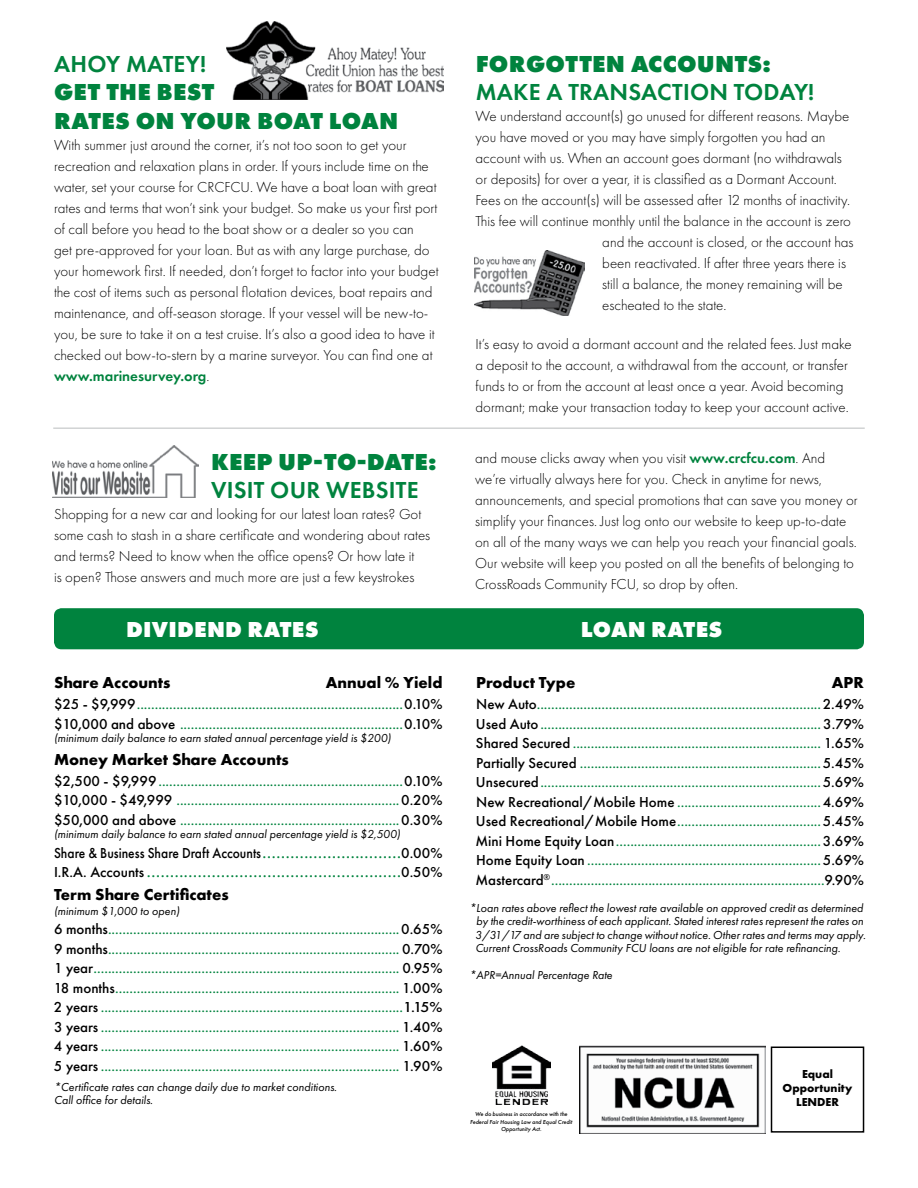
<style>
.page{position:relative;width:918px;height:1188px;background:#fff}
.page>*{position:absolute;margin:0;border:0;box-sizing:border-box;transform-origin:0 0}
.t1{font:800 24px/28.5px "Futura PT";letter-spacing:.01em;color:#00833e}
.t2{font:600 24px "Futura PT";letter-spacing:.01em;color:#00833e}
.t3{font:800 22.5px "Futura PT";letter-spacing:.01em;color:#fff}
.t4{font:700 16.5px "Futura PT";color:#000}
.t5{font:500 15px/19.5px "Futura PT";color:#00833e;text-align:justify}
.t6{font:300 15px/21px "Futura PT";color:#000}
.t7{font:500 15px "Futura";color:#00833e}
.t8{font:500 15px "Futura PT";color:#000;scale:.9 1}
.t9{font:italic 12px/13.5px "Futura PT";color:#000}
.t10{font:700 12px/14.4px "Futura PT";color:#000;text-align:center}
.t11{font:italic 500 6px/7.5px "Futura PT";color:#000;text-align:center}
.s1{font-weight:600;color:#00833e}
.s2{color:#000}
.s3{font-family:"Futura";color:#00833e}
.s4{font-family:"Futura PT";color:#000}
</style>
<div class="page">
<div style="left:54px;top:608px;width:810px;height:41px;background:#00833e;border-radius:8px"></div>
<img style="left:580px;top:1045px;width:185px;height:88px">
<div style="left:771px;top:1047px;width:93px;height:86px;border:2px solid #000"></div>
<img style="left:227px;top:22px;width:216px;height:77px">
<img style="left:52px;top:446px;width:147px;height:51px">
<img style="left:475px;top:250px;width:109px;height:66px">
<hr style="left:53px;top:427px;width:812px;height:2px;background:#d1d3d4">
<img style="left:492px;top:1045px;width:58px;height:60px">
<h1 class="t2" style="left:54px;top:49px;width:153px">AHOY MATEY!</h1>
<h1 class="t1" style="left:54px;top:78px;width:346px">GET THE BEST<br>RATES ON YOUR BOAT LOAN</h1>
<p class="t6" style="left:54px;top:135px;width:386px">With summer just around the corner, it’s not too soon to get your recreation and relaxation plans in order. If yours include time on the water, set your course for CRCFCU. We have a boat loan with great rates and terms that won’t sink your budget. So make us your first port of call before you head to the boat show or a dealer so you can<br>get pre-approved for your loan. But as with any large purchase, do your homework first. If needed, don’t forget to factor into your budget the cost of items such as personal flotation devices, boat repairs and maintenance, and off-season storage. If your vessel will be new-to&shy;you, be sure to take it on a test cruise. It’s also a good idea to have it checked out bow-to-stern by a marine surveyor. You can find one at <span class="s1">www.marinesurvey.org</span>.</p>
<h1 class="t1" style="left:211px;top:447px;width:227px">KEEP UP-TO-DATE:</h1>
<h1 class="t2" style="left:211px;top:475px;width:209px">VISIT OUR WEBSITE</h1>
<p class="t6" style="left:54px;top:504px;width:378px">Shopping for a new car and looking for our latest loan rates? Got some cash to stash in a share certificate and wondering about rates and terms? Need to know when the office opens? Or how late it<br>is open? Those answers and much more are just a few keystrokes</p>
<h2 class="t3" style="left:126px;top:615px;width:194px">DIVIDEND RATES</h2>
<p class="t4" style="left:54px;top:672px;width:118px">Share Accounts</p>
<p class="t4" style="left:326px;top:672px;width:118px">Annual % Yield</p>
<p class="t5" style="left:54px;top:694px;width:390px"><span class="s2">$25 - $9,999</span>..........................................................................<span class="s2">0.10% $10,000 and above</span> ..............................................................<span class="s2">0.10%</span></p>
<p class="t9" style="left:54px;top:731px;width:339px">(minimum daily balance to earn stated annual percentage yield is $200)</p>
<p class="t4" style="left:54px;top:748px;width:236px">Money Market Share Accounts</p>
<p class="t5" style="left:54px;top:771px;width:390px"><span class="s2">$2,500 - $9,999</span>....................................................................<span class="s2">0.10% $10,000 - $49,999</span> ..............................................................<span class="s2">0.20% $50,000 and above</span> .............................................................<span class="s2">0.30%</span></p>
<p class="t9" style="left:54px;top:827px;width:348px">(minimum daily balance to earn stated annual percentage yield is $2,500)</p>
<p class="t8" style="left:54px;top:843px;width:433px">Share &amp; Business Share Draft Accounts<span class="s3">..............................</span>0.00%</p>
<p class="t7" style="left:54px;top:861px;width:390px"><span class="s4">I.R.A. Accounts</span>.......................................................<span class="s4">0.50%</span></p>
<p class="t4" style="left:54px;top:883px;width:176px">Term Share Certificates</p>
<p class="t9" style="left:54px;top:904px;width:127px">(minimum $1,000 to open)</p>
<p class="t5" style="left:54px;top:919px;width:390px"><span class="s2">6 months</span>.................................................................................<span class="s2">0.65% 9 months</span>................................................................................. <span class="s2">0.70% 1 year</span>..................................................................................... <span class="s2">0.95% 18 months</span>............................................................................... <span class="s2">1.00% 2 years</span> ....................................................................................<span class="s2">1.15% 3 years</span> ................................................................................... <span class="s2">1.40% 4 years</span> ................................................................................... <span class="s2">1.60% 5 years</span> ................................................................................... <span class="s2">1.90%</span></p>
<p class="t9" style="left:54px;top:1080px;width:285px">*Certificate rates can change daily due to market conditions.<br>Call office for details.</p>
<h1 class="t1" style="left:476px;top:49px;width:297px">FORGOTTEN ACCOUNTS:</h1>
<h1 class="t2" style="left:476px;top:77px;width:340px">MAKE A TRANSACTION TODAY!</h1>
<p class="t6" style="left:476px;top:106px;width:375px">We understand account(s) go unused for different reasons. Maybe</p>
<p class="t6" style="left:476px;top:127px;width:351px">you have moved or you may have simply forgotten you had an</p>
<p class="t6" style="left:476px;top:148px;width:368px">account with us. When an account goes dormant (no withdrawals</p>
<p class="t6" style="left:476px;top:169px;width:363px">or deposits) for over a year, it is classified as a Dormant Account.</p>
<p class="t6" style="left:476px;top:190px;width:376px">Fees on the account(s) will be assessed after 12 months of inactivity.</p>
<p class="t6" style="left:476px;top:211px;width:377px">This fee will continue monthly until the balance in the account is zero</p>
<p class="t6" style="left:602px;top:232px;width:253px">and the account is closed, or the account has</p>
<p class="t6" style="left:602px;top:253px;width:245px">been reactivated. If after three years there is</p>
<p class="t6" style="left:602px;top:274px;width:242px">still a balance, the money remaining will be</p>
<p class="t6" style="left:602px;top:295px;width:126px">escheated to the state.</p>
<p class="t6" style="left:476px;top:334px;width:378px">It’s easy to avoid a dormant account and the related fees. Just make a deposit to the account, a withdrawal from the account, or transfer funds to or from the account at least once a year. Avoid becoming dormant; make your transaction today to keep your account active.</p>
<p class="t6" style="left:475px;top:448px;width:384px">and mouse clicks away when you visit <span class="s1">www.crcfcu.com</span>. And we’re virtually always here for you. Check in anytime for news, announcements, and special promotions that can save you money or simplify your finances. Just log onto our website to keep up-to-date on all of the many ways we can help you reach your financial goals.<br>Our website will keep you posted on all the benefits of belonging to CrossRoads Community FCU, so drop by often.</p>
<h2 class="t3" style="left:581px;top:615px;width:143px">LOAN RATES</h2>
<p class="t4" style="left:476px;top:672px;width:101px">Product Type</p>
<p class="t4" style="left:832px;top:672px;width:33px">APR</p>
<p class="t5" style="left:475px;top:694px;width:390px"><span class="s2">New Auto</span>...............................................................................<span class="s2">2.49% Used Auto</span>.............................................................................. <span class="s2">3.79% Shared Secured</span> ..................................................................... <span class="s2">1.65% Partially Secured</span> ...................................................................<span class="s2">5.45% Unsecured</span>..............................................................................<span class="s2">5.69% New Recreational/Mobile Home</span> ........................................<span class="s2">4.69% Used Recreational/Mobile Home</span>........................................<span class="s2">5.45% Mini Home Equity Loan</span>.........................................................<span class="s2">3.69% Home Equity Loan</span> .................................................................<span class="s2">5.69% Mastercard</span><sup>®</sup>............................................................................<span class="s2">9.90%</span></p>
<p class="t9" style="left:475px;top:901px;width:392px;text-indent:-6px">*Loan rates above reflect the lowest rate available on approved credit as determined by the credit-worthiness of each applicant. Stated interest rates represent the rates on 3/31/17 and are subject to change without notice. Other rates and terms may apply.<br>Current CrossRoads Community FCU loans are not eligible for rate refinancing.</p>
<p class="t9" style="left:469px;top:968px;width:145px">*APR=Annual Percentage Rate</p>
<p class="t11" style="left:470px;top:1111px;width:104px">We do business in accordance with the<br>Federal Fair Housing Law and Equal Credit<br>Opportunity Act.</p>
<p class="t10" style="left:783px;top:1066px;width:71px">Equal<br>Opportunity<br>LENDER</p>
</div>
